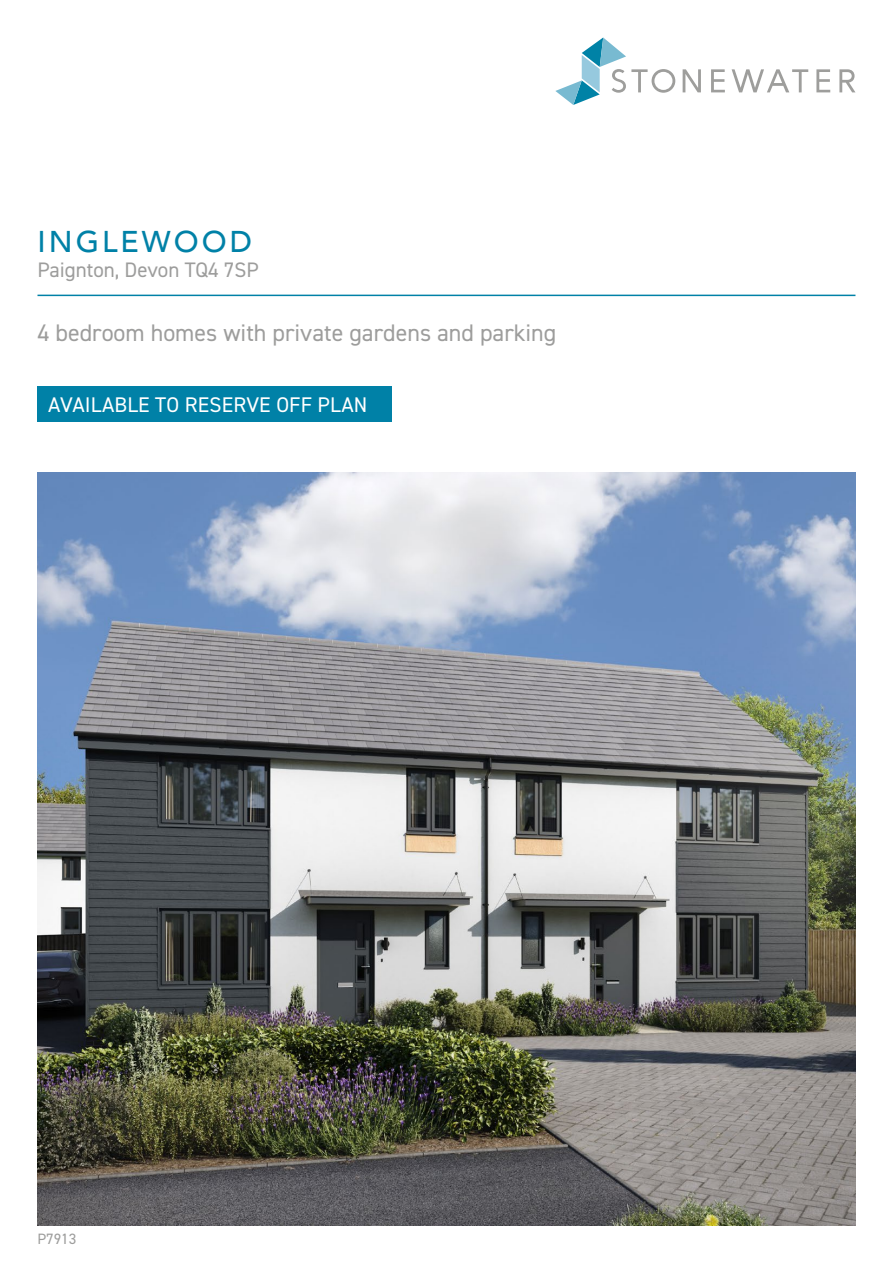
<style>
.page{position:relative;width:893px;height:1263px;background:#fff}
.page>*{position:absolute;margin:0;border:0;box-sizing:border-box;transform-origin:0 0}
.t1{font:500 30px "Avenir";letter-spacing:.1em;color:#0081a7}
.t2{font:24px "DIN2014";color:#9d9d9c}
.t3{font:21.3px "DIN2014";letter-spacing:.01em;color:#fff}
.t4{font:21px "DIN2014";color:#9d9d9c}
.t5{font:15px "DIN2014";color:#9d9d9c}
</style>
<div class="page">
<div style="left:38px;top:386px;width:354px;height:35px;background:#0081a7"></div>
<hr style="left:38px;top:295px;width:817px;height:1px;background:#0081a7">
<svg style="left:555px;top:38px;width:120px;height:67px"></svg>
<svg style="left:683px;top:69px;width:18px;height:23px"></svg>
<svg style="left:711px;top:69px;width:14px;height:23px"></svg>
<svg style="left:732px;top:69px;width:76px;height:23px"></svg>
<svg style="left:816px;top:69px;width:14px;height:23px"></svg>
<svg style="left:839px;top:69px;width:16px;height:23px"></svg>
<img style="left:38px;top:472px;width:817px;height:753px">
<p class="t1" style="left:38px;top:216px;width:216px">INGLEWOOD</p>
<p class="t4" style="left:38px;top:257px;width:223px">Paignton, Devon TQ4 7SP</p>
<p class="t2" style="left:38px;top:318px;width:520px">4 bedroom homes with private gardens and parking</p>
<p class="t3" style="left:48px;top:391px;width:321px">AVAILABLE TO RESERVE OFF PLAN</p>
<p class="t5" style="left:38px;top:1230px;width:40px">P7913</p>
</div>
